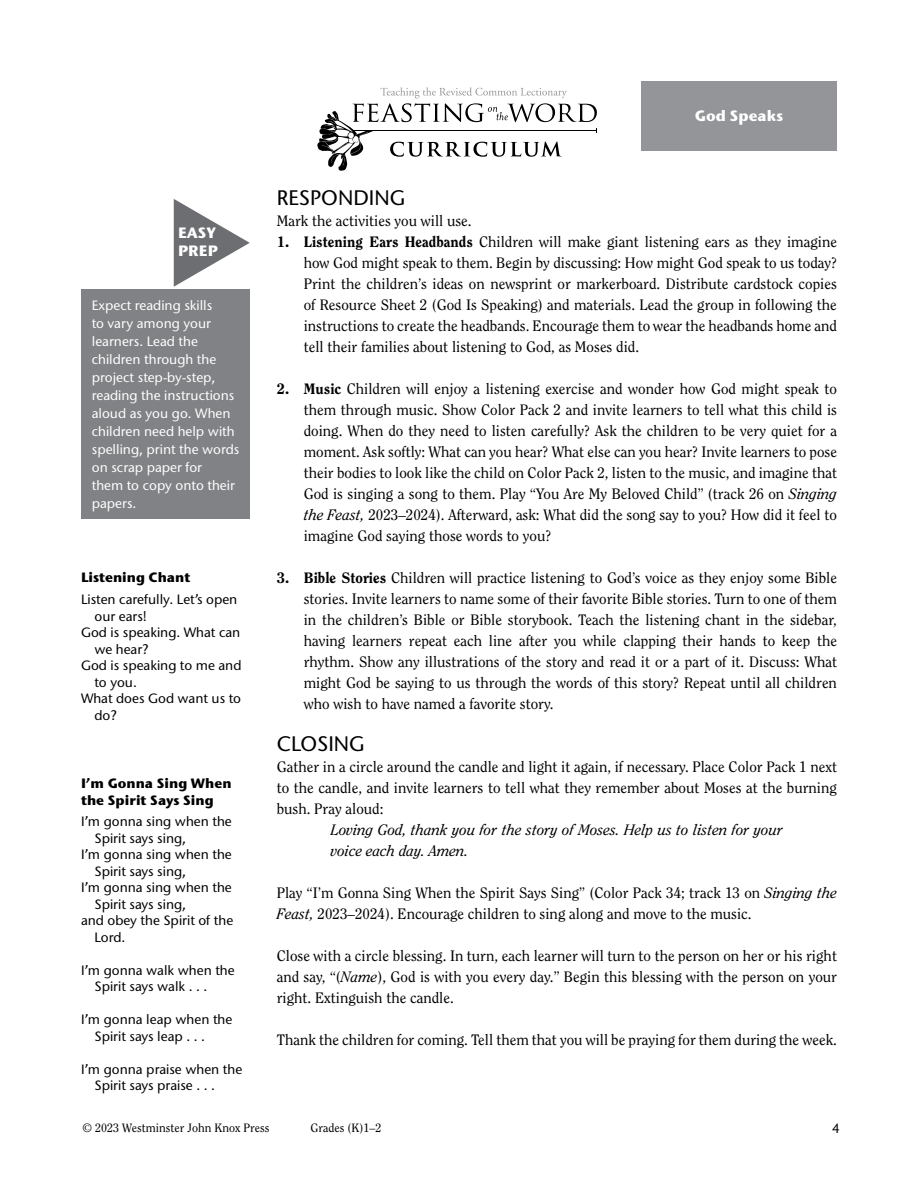
<style>
.page{position:relative;width:918px;height:1188px;background:#fff}
.page>*{position:absolute;margin:0;border:0;box-sizing:border-box;transform-origin:0 0}
.t1{font:500 21px "Stone Sans ITC Std";color:#000}
.t2{font:15px/21px "Clearface Std";color:#000;text-align:justify}
.t3{font:italic 15px/21px "Clearface Std";color:#000}
.t4{font:700 15px/18px "Stone Sans ITC Std";color:#fff}
.t5{font:500 13.5px/16.5px "Stone Sans ITC Std";color:#000}
.t6{font:500 13.5px/18px "Stone Sans ITC Std";color:#fff}
.t7{font:700 13.5px/16.5px "Stone Sans ITC Std";color:#000}
.t8{font:12px "Clearface Std";color:#000}
.s1{font-weight:800}
.s2{font-style:italic}
</style>
<div class="page">
<svg style="left:317px;top:87px;width:280px;height:84px"></svg>
<div style="left:641px;top:81px;width:196px;height:69px;background:#939598"></div>
<svg style="left:174px;top:199px;width:76px;height:88px"></svg>
<div style="left:81px;top:289px;width:169px;height:230px;background:#808285"></div>
<p class="t4" style="left:178px;top:224px;width:41px">EASY<br>PREP</p>
<p class="t6" style="left:92px;top:296px;width:149px">Expect reading skills<br>to vary among your learners. Lead the children through the project step-by-step, reading the instructions aloud as you go. When children need help with spelling, print the words on scrap paper for<br>them to copy onto their papers.</p>
<p class="t7" style="left:81px;top:569px;width:111px">Listening Chant</p>
<p class="t5" style="left:81px;top:591px;width:158px">Listen carefully. Let’s open</p>
<p class="t5" style="left:94px;top:608px;width:54px">our ears!</p>
<p class="t5" style="left:81px;top:624px;width:161px">God is speaking. What can</p>
<p class="t5" style="left:94px;top:641px;width:56px">we hear?</p>
<p class="t5" style="left:81px;top:657px;width:162px">God is speaking to me and</p>
<p class="t5" style="left:94px;top:674px;width:44px">to you.</p>
<p class="t5" style="left:81px;top:690px;width:162px">What does God want us to</p>
<p class="t5" style="left:94px;top:707px;width:24px">do?</p>
<p class="t7" style="left:81px;top:775px;width:152px">I’m Gonna Sing When the Spirit Says Sing</p>
<p class="t5" style="left:81px;top:813px;width:152px">I’m gonna sing when the</p>
<p class="t5" style="left:94px;top:830px;width:93px">Spirit says sing,</p>
<p class="t5" style="left:81px;top:846px;width:152px">I’m gonna sing when the</p>
<p class="t5" style="left:94px;top:863px;width:93px">Spirit says sing,</p>
<p class="t5" style="left:81px;top:879px;width:152px">I’m gonna sing when the</p>
<p class="t5" style="left:94px;top:896px;width:93px">Spirit says sing,</p>
<p class="t5" style="left:81px;top:912px;width:154px">and obey the Spirit of the</p>
<p class="t5" style="left:94px;top:929px;width:32px">Lord.</p>
<p class="t5" style="left:94px;top:962px;width:142px;text-indent:-14px">I’m gonna walk when the<br>Spirit says walk . . .</p>
<p class="t5" style="left:94px;top:1011px;width:139px;text-indent:-14px">I’m gonna leap when the<br>Spirit says leap . . .</p>
<p class="t5" style="left:94px;top:1061px;width:149px;text-indent:-14px">I’m gonna praise when the<br>Spirit says praise . . .</p>
<p class="t4" style="left:695px;top:107px;width:90px">God Speaks</p>
<h1 class="t1" style="left:277px;top:185px;width:130px">RESPONDING</h1>
<p class="t2" style="left:277px;top:211px;width:196px">Mark the activities you will use.</p>
<p class="t2" style="left:304px;top:232px;width:535px;text-indent:-27px"><span class="s1">1. Listening Ears Headbands</span> Children will make giant listening ears as they imagine how God might speak to them. Begin by discussing: How might God speak to us today?<br>Print the children’s ideas on newsprint or markerboard. Distribute cardstock copies of Resource Sheet 2 (God Is Speaking) and materials. Lead the group in following the instructions to create the headbands. Encourage them to wear the headbands home and tell their families about listening to God, as Moses did.</p>
<p class="t2" style="left:304px;top:379px;width:535px;text-indent:-27px"><span class="s1">2. Music</span> Children will enjoy a listening exercise and wonder how God might speak to them through music. Show Color Pack 2 and invite learners to tell what this child is doing. When do they need to listen carefully? Ask the children to be very quiet for a moment. Ask softly: What can you hear? What else can you hear? Invite learners to pose their bodies to look like the child on Color Pack 2, listen to the music, and imagine that God is singing a song to them. Play “You Are My Beloved Child” (track 26 on <span class="s2">Singing the Feast,</span> 2023–2024). Afterward, ask: What did the song say to you? How did it feel to imagine God saying those words to you?</p>
<p class="t2" style="left:304px;top:568px;width:535px;text-indent:-27px"><span class="s1">3. Bible Stories</span> Children will practice listening to God’s voice as they enjoy some Bible stories. Invite learners to name some of their favorite Bible stories. Turn to one of them in the children’s Bible or Bible storybook. Teach the listening chant in the sidebar, having learners repeat each line after you while clapping their hands to keep the rhythm. Show any illustrations of the story and read it or a part of it. Discuss: What might God be saying to us through the words of this story? Repeat until all children who wish to have named a favorite story.</p>
<h1 class="t1" style="left:277px;top:731px;width:90px">CLOSING</h1>
<p class="t2" style="left:277px;top:757px;width:562px">Gather in a circle around the candle and light it again, if necessary. Place Color Pack 1 next to the candle, and invite learners to tell what they remember about Moses at the burning bush. Pray aloud:</p>
<p class="t3" style="left:331px;top:820px;width:454px">Loving God, thank you for the story of Moses. Help us to listen for your voice each day. Amen.</p>
<p class="t2" style="left:277px;top:883px;width:562px">Play “I’m Gonna Sing When the Spirit Says Sing” (Color Pack 34; track 13 on <span class="s2">Singing the<br>Feast,</span> 2023–2024). Encourage children to sing along and move to the music.</p>
<p class="t2" style="left:277px;top:946px;width:562px">Close with a circle blessing. In turn, each learner will turn to the person on her or his right and say, “(<span class="s2">Name</span>), God is with you every day.” Begin this blessing with the person on your right. Extinguish the candle.</p>
<p class="t2" style="left:277px;top:1030px;width:562px">Thank the children for coming. Tell them that you will be praying for them during the week.</p>
<p class="t8" style="left:82px;top:1121px;width:189px">© 2023 Westminster John Knox Press</p>
<p class="t8" style="left:310px;top:1121px;width:72px">Grades (K)1–2</p>
<p class="t5" style="left:832px;top:1120px;width:9px">4</p>
</div>
